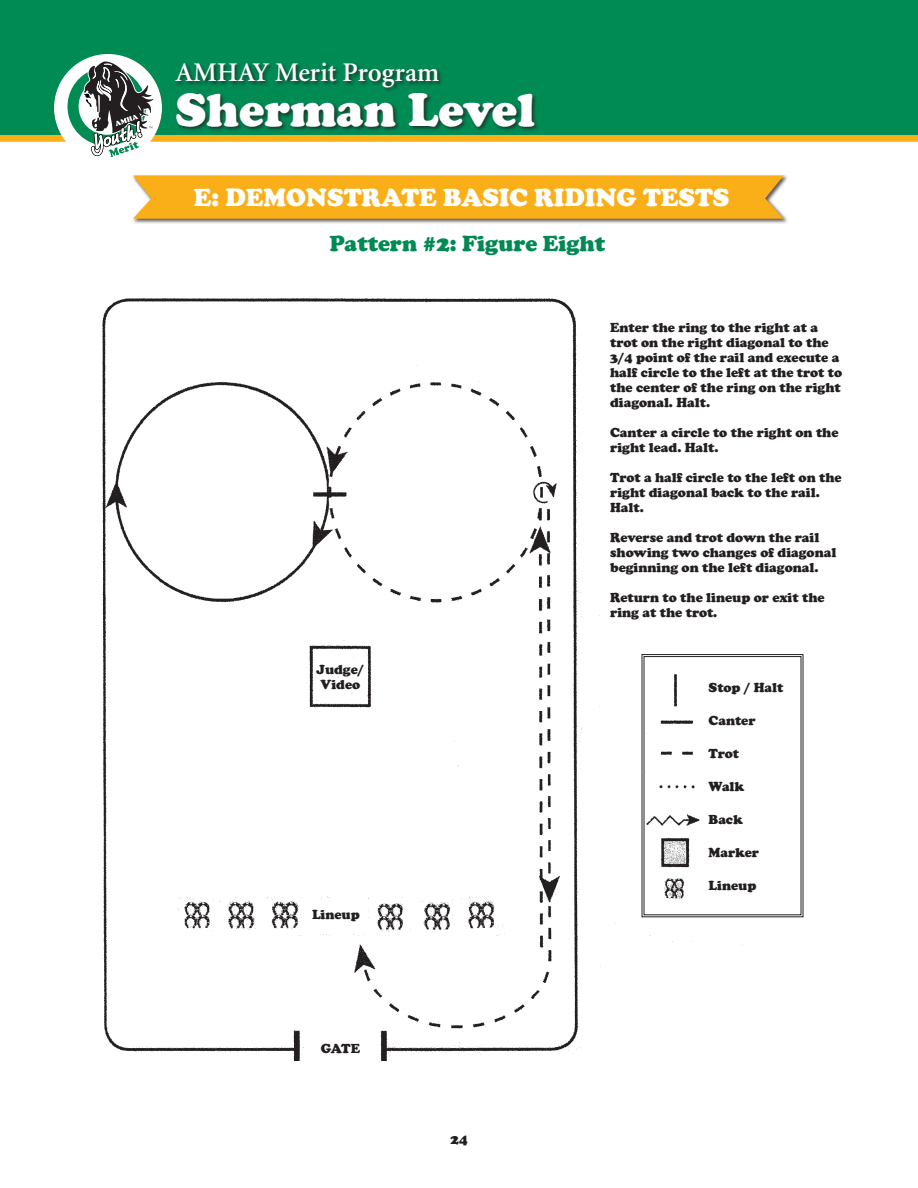
<style>
.page{position:relative;width:918px;height:1188px;background:#fff}
.page>*{position:absolute;margin:0;border:0;box-sizing:border-box;transform-origin:0 0}
.t1{font:900 48px "Cooper";color:#fff}
.t2{font:600 27px "Minion";color:#fff}
.t3{font:900 25.5px "Cooper";color:#fff}
.t4{font:900 22.5px "Cooper";color:#008953}
.t5{font:900 14.25px "Cooper";color:#231f20}
.t6{font:900 13.5px/15px "Cooper";color:#231f20}
.s1{color:#008a54}
</style>
<div class="page">
<svg style="left:0;top:135px;width:918px;height:7px;fill:#faaf18"></svg>
<div style="left:0;top:0;width:918px;height:135px;background:#008a54"></div>
<div style="left:174px;top:62px;width:366px;height:71px;background:#231f20;opacity:.75"></div>
<svg style="left:68px;top:62px;width:85px;height:95px"></svg>
<div style="left:132px;top:174px;width:657px;height:50px;background:#231f20;opacity:.75"></div>
<div style="left:133px;top:176px;width:651px;height:43px;background:#faaf18"></div>
<img style="left:102px;top:298px;width:641px;height:763px">
<svg style="left:641px;top:654px;width:163px;height:264px"></svg>
<h2 class="t2" style="left:176px;top:59px;width:265px">AMHAY Merit Program</h2>
<h1 class="t1" style="left:176px;top:82px;width:361px">Sherman Level</h1>
<p class="t3" style="left:194px;top:183px;width:537px">E: DEMONSTRATE BASIC RIDING TESTS</p>
<p class="t4" style="left:330px;top:231px;width:277px"><span class="s1">Pattern #2:</span> Figure Eight</p>
<p class="t6" style="left:317px;top:662px;width:49px">Judge/</p>
<p class="t6" style="left:320px;top:677px;width:41px">Video</p>
<p class="t6" style="left:312px;top:907px;width:49px">Lineup</p>
<p class="t6" style="left:321px;top:1041px;width:41px">GATE</p>
<p class="t5" style="left:450px;top:1130px;width:19px">24</p>
<p class="t6" style="left:610px;top:320px;width:234px">Enter the ring to the right at a trot on the right diagonal to the<br>3/4 point of the rail and execute a half circle to the left at the trot to the center of the ring on the right diagonal. Halt.</p>
<p class="t6" style="left:610px;top:425px;width:230px">Canter a circle to the right on the right lead. Halt.</p>
<p class="t6" style="left:610px;top:470px;width:233px">Trot a half circle to the left on the right diagonal back to the rail.<br>Halt.</p>
<p class="t6" style="left:610px;top:530px;width:228px">Reverse and trot down the rail showing two changes of diagonal beginning on the left diagonal.</p>
<p class="t6" style="left:610px;top:590px;width:216px">Return to the lineup or exit the ring at the trot.</p>
<p class="t6" style="left:709px;top:680px;width:76px">Stop / Halt</p>
<p class="t6" style="left:709px;top:713px;width:48px">Canter</p>
<p class="t6" style="left:709px;top:746px;width:32px">Trot</p>
<p class="t6" style="left:709px;top:779px;width:37px">Walk</p>
<p class="t6" style="left:709px;top:812px;width:36px">Back</p>
<p class="t6" style="left:709px;top:845px;width:52px">Marker</p>
<p class="t6" style="left:709px;top:878px;width:49px">Lineup</p>
</div>
